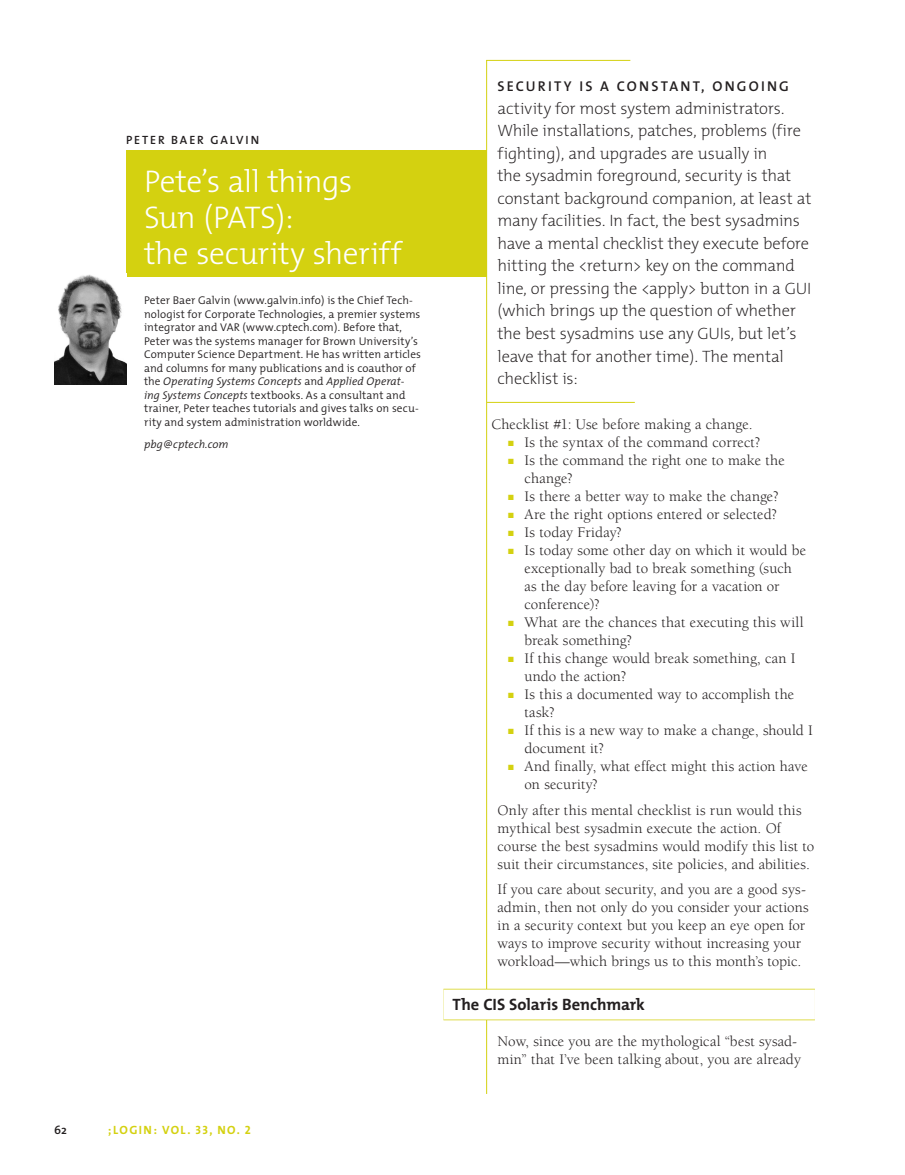
<style>
.page{position:relative;width:905px;height:1175px;background:#fff}
.page>*{position:absolute;margin:0;border:0;box-sizing:border-box;transform-origin:0 0}
.Article_Title{font:300 31.5px/36px "The Mix";letter-spacing:-.02em;color:#fff}
._2__Body_Intro{font:200 16.5px/22.5px "The Mix";letter-spacing:-.015em;color:#231f20}
._1__Head_1_Opener{font:700 16.5px "The Mix";letter-spacing:-.005em;color:#231f20}
._2f_Bullet_list_no_s{font:15px/18px "Berkeley";letter-spacing:.005em;color:#231f20}
._2_Body_2b{font:15px/18px "Berkeley";letter-spacing:.01em;color:#231f20}
._2e_Bullet_list{font:15px/18px "Berkeley";letter-spacing:.01em;color:#231f20}
._2__Body_Intro-2{font:600 14.25px "The Mix";letter-spacing:.15em;color:#231f20}
.t1{font:12px "The Mix Bold Caps";color:#d4d110}
.Article_Authors{font:12px "The Mix Semi Bold Caps";letter-spacing:.155em;color:#231f20}
.t2{font:600 12px "The Mix";color:#231f20}
.Article_Author_Bio{font:300 11.25px/13.5px "The Mix";letter-spacing:.005em;color:#231f20}
.Article_Author_E-Mai{font:italic 300 11.25px "The Mix";letter-spacing:.01em;color:#231f20}
.s1{font-style:italic}
.s2{color:#d4d110}
</style>
<div class="page">
<div style="left:126px;top:150px;width:360px;height:126px;background:#d4d110"></div>
<hr style="left:486px;top:60px;width:144px;height:1px;background:#d4d110">
<hr style="left:486px;top:60px;width:1px;height:1034px;background:#d4d110">
<hr style="left:487px;top:402px;width:147px;height:1px;background:#d4d110">
<svg style="left:443px;top:988px;width:371px;height:32px"></svg>
<div style="left:443px;top:989px;width:371px;height:30px;background:#fff"></div>
<img style="left:54px;top:274px;width:72px;height:110px">
<p class="Article_Authors" style="left:126px;top:130px;width:135px">PETER BAER GA LVI N</p>
<p class="Article_Title" style="left:144px;top:162px;width:259px">Pete’s all things<br>Sun (PATS):<br>the security sheriff</p>
<p class="Article_Author_Bio" style="left:144px;top:293px;width:278px">Peter Baer Galvin (www.galvin.info) is the Chief Tech&shy;nologist for Corporate Technologies, a premier systems integrator and VAR (www.cptech.com). Before that, Peter was the systems manager for Brown University’s Computer Science Department. He has written articles and columns for many publications and is coauthor of the <span class="s1">Operating Systems Concepts</span> and <span class="s1">Applied Operat&shy;ing Systems Concepts</span> textbooks. As a consultant and trainer, Peter teaches tutorials and gives talks on secu&shy;rity and system administration worldwide.</p>
<p class="Article_Author_E-Mai" style="left:144px;top:435px;width:86px">pbg@cptech.com</p>
<p class="t2" style="left:54px;top:1120px;width:7px">62</p>
<p class="t1" style="left:108px;top:1120px;width:14px">;LOGIN</p>
<p class="t1" style="left:154px;top:1120px;width:18px">: VOL</p>
<p class="t1" style="left:187px;top:1120px;width:65px">. 33, NO. 2</p>
<p class="_2__Body_Intro-2" style="left:497px;top:75px;width:293px">S ECURI TY I S A CONSTANT, ONGOI NG</p>
<p class="_2__Body_Intro" style="left:497px;top:96px;width:315px">activity for most system administrators.<br>While installations, patches, problems (fire fighting), and upgrades are usually in<br>the sysadmin foreground, security is that constant background companion, at least at many facilities. In fact, the best sysadmins have a mental checklist they execute before hitting the &lt;return&gt; key on the command line, or pressing the &lt;apply&gt; button in a GUI (which brings up the question of whether the best sysadmins use any GUIs, but let’s leave that for another time). The mental checklist is:</p>
<p class="_2f_Bullet_list_no_s" style="left:491px;top:415px;width:262px">Checklist #1: Use before making a change.</p>
<p class="_2f_Bullet_list_no_s" style="left:508px;top:433px;width:254px"><span class="s2">■</span> Is the syntax of the command correct?</p>
<p class="_2f_Bullet_list_no_s" style="left:524px;top:451px;width:262px;text-indent:-16px"><span class="s2">■</span> Is the command the right one to make the change?</p>
<p class="_2f_Bullet_list_no_s" style="left:508px;top:487px;width:272px"><span class="s2">■</span> Is there a better way to make the change?</p>
<p class="_2f_Bullet_list_no_s" style="left:508px;top:505px;width:270px"><span class="s2">■</span> Are the right options entered or selected?</p>
<p class="_2f_Bullet_list_no_s" style="left:508px;top:523px;width:115px"><span class="s2">■</span> Is today Friday?</p>
<p class="_2f_Bullet_list_no_s" style="left:524px;top:541px;width:283px;text-indent:-16px"><span class="s2">■</span> Is today some other day on which it would be exceptionally bad to break something (such as the day before leaving for a vacation or conference)?</p>
<p class="_2f_Bullet_list_no_s" style="left:524px;top:613px;width:280px;text-indent:-16px"><span class="s2">■</span> What are the chances that executing this will break something?</p>
<p class="_2f_Bullet_list_no_s" style="left:524px;top:649px;width:272px;text-indent:-16px"><span class="s2">■</span> If this change would break something, can I undo the action?</p>
<p class="_2f_Bullet_list_no_s" style="left:524px;top:685px;width:271px;text-indent:-16px"><span class="s2">■</span> Is this a documented way to accomplish the task?</p>
<p class="_2f_Bullet_list_no_s" style="left:524px;top:721px;width:290px;text-indent:-16px"><span class="s2">■</span> If this is a new way to make a change, should I document it?</p>
<p class="_2e_Bullet_list" style="left:524px;top:757px;width:285px;text-indent:-16px"><span class="s2">■</span> And finally, what effect might this action have on security?</p>
<p class="_2_Body_2b" style="left:497px;top:801px;width:318px">Only after this mental checklist is run would this mythical best sysadmin execute the action. Of course the best sysadmins would modify this list to suit their circumstances, site policies, and abilities.</p>
<p class="_2_Body_2b" style="left:497px;top:880px;width:312px">If you care about security, and you are a good sys&shy;admin, then not only do you consider your actions in a security context but you keep an eye open for ways to improve security without increasing your workload—which brings us to this month’s topic.</p>
<p class="_1__Head_1_Opener" style="left:452px;top:990px;width:194px">The CIS Solaris Benchmark</p>
<p class="_2_Body_2b" style="left:497px;top:1032px;width:305px">Now, since you are the mythological “best sysad&shy;min” that I’ve been talking about, you are already</p>
</div>
